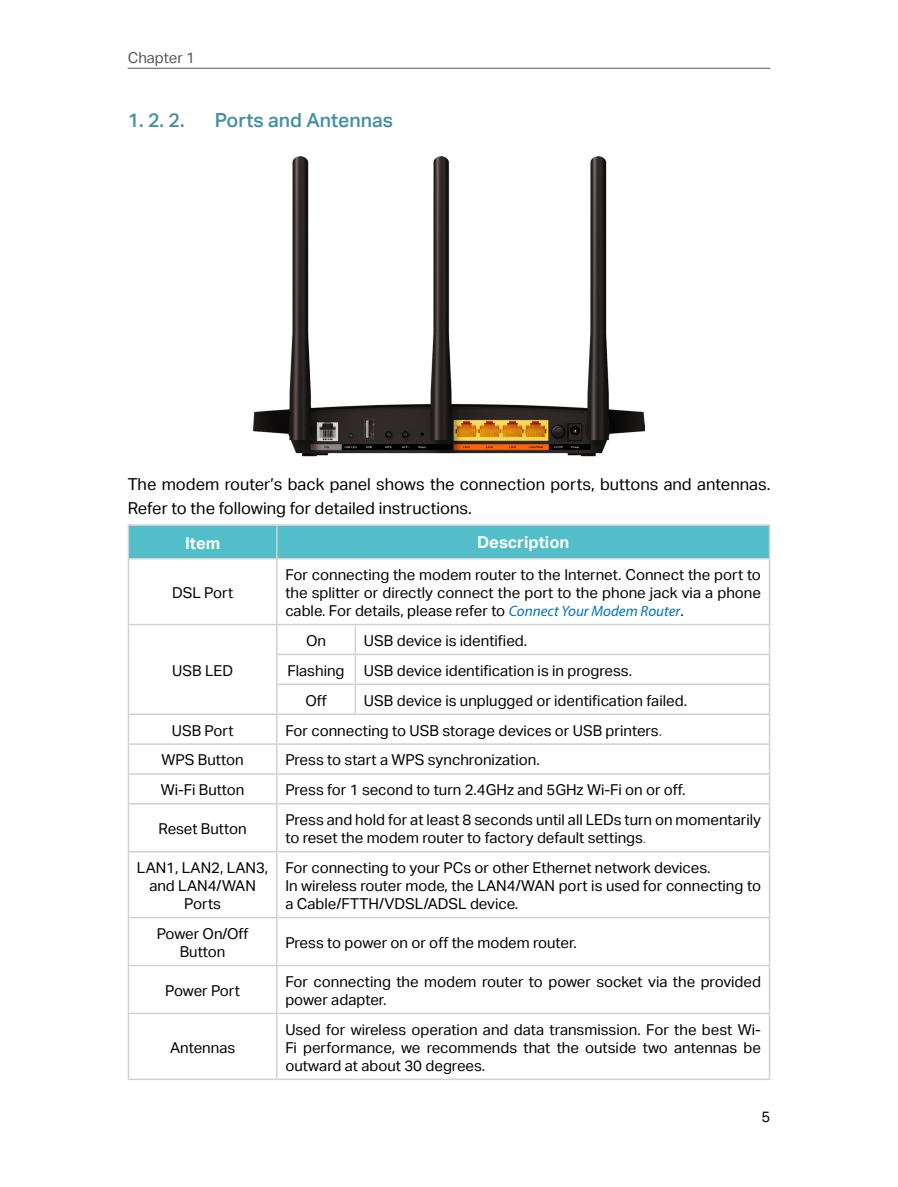
<style>
.page{position:relative;width:898px;height:1187px;background:#fff}
.page>*{position:absolute;margin:0;border:0;box-sizing:border-box;transform-origin:0 0}
.t1{font:19.5px "TP Link Aktiv Medium";color:#4290a2}
.正文{font:16.5px/24px "TP Link Aktiv Regular";color:#000}
.日常正文{font:16.5px "TP Link Aktiv Bold";color:#fff}
.Note{font:16.5px "TP Link Aktiv Bold";color:#fff}
.Note-2{font:15px/18px "TP Link Aktiv Regular";color:#000}
.t2{font:15px "TP Link Aktiv Regular";color:#595757}
.s1{font-family:"Myriad Pro";font-style:italic;color:#0071be}
.s2{color:#595757}
.s3{font-size:12px;color:#595757}
</style>
<div class="page">
<hr style="left:128px;top:68px;width:642px;height:1px;background:#595757">
<img style="left:253px;top:156px;width:391px;height:301px">
<div style="left:129px;top:526px;width:639px;height:32px;background:#51beca"></div>
<hr style="left:128px;top:524px;width:149px;height:2px;background:#d1d1d2">
<hr style="left:128px;top:526px;width:1px;height:32px;background:#d1d1d2">
<hr style="left:277px;top:524px;width:78px;height:2px;background:#d1d1d2">
<hr style="left:276px;top:526px;width:1px;height:32px;background:#d1d1d2">
<hr style="left:355px;top:524px;width:415px;height:2px;background:#d1d1d2">
<hr style="left:768px;top:526px;width:2px;height:32px;background:#d1d1d2">
<hr style="left:128px;top:558px;width:149px;height:1px;background:#d1d1d2">
<hr style="left:128px;top:559px;width:1px;height:64px;background:#d1d1d2">
<hr style="left:277px;top:558px;width:78px;height:1px;background:#d1d1d2">
<hr style="left:276px;top:559px;width:1px;height:64px;background:#d1d1d2">
<hr style="left:355px;top:558px;width:415px;height:1px;background:#d1d1d2">
<hr style="left:768px;top:559px;width:2px;height:64px;background:#d1d1d2">
<hr style="left:768px;top:715px;width:2px;height:28px;background:#d1d1d2">
<hr style="left:768px;top:744px;width:2px;height:29px;background:#d1d1d2">
<hr style="left:768px;top:774px;width:2px;height:29px;background:#d1d1d2">
<hr style="left:128px;top:804px;width:1px;height:46px;background:#d1d1d2">
<hr style="left:276px;top:804px;width:1px;height:46px;background:#d1d1d2">
<hr style="left:768px;top:804px;width:2px;height:46px;background:#d1d1d2">
<hr style="left:128px;top:852px;width:1px;height:64px;background:#d1d1d2">
<hr style="left:276px;top:852px;width:1px;height:64px;background:#d1d1d2">
<hr style="left:768px;top:852px;width:2px;height:64px;background:#d1d1d2">
<hr style="left:128px;top:918px;width:1px;height:46px;background:#d1d1d2">
<hr style="left:276px;top:918px;width:1px;height:46px;background:#d1d1d2">
<hr style="left:768px;top:918px;width:2px;height:46px;background:#d1d1d2">
<hr style="left:128px;top:964px;width:149px;height:2px;background:#d1d1d2">
<hr style="left:128px;top:966px;width:1px;height:46px;background:#d1d1d2">
<hr style="left:277px;top:964px;width:78px;height:2px;background:#d1d1d2">
<hr style="left:276px;top:966px;width:1px;height:46px;background:#d1d1d2">
<hr style="left:355px;top:964px;width:415px;height:2px;background:#d1d1d2">
<hr style="left:768px;top:966px;width:2px;height:46px;background:#d1d1d2">
<hr style="left:128px;top:1012px;width:149px;height:2px;background:#d1d1d2">
<hr style="left:128px;top:1014px;width:1px;height:64px;background:#d1d1d2">
<hr style="left:277px;top:1012px;width:78px;height:2px;background:#d1d1d2">
<hr style="left:276px;top:1014px;width:1px;height:64px;background:#d1d1d2">
<hr style="left:355px;top:1012px;width:415px;height:2px;background:#d1d1d2">
<hr style="left:768px;top:1014px;width:2px;height:64px;background:#d1d1d2">
<hr style="left:128px;top:1078px;width:149px;height:1px;background:#d1d1d2">
<hr style="left:277px;top:1078px;width:78px;height:1px;background:#d1d1d2">
<hr style="left:355px;top:1078px;width:415px;height:1px;background:#d1d1d2">
<hr style="left:128px;top:623px;width:149px;height:2px;background:#d1d1d2">
<svg style="left:128px;top:625px;width:1px;height:29px"></svg>
<hr style="left:128px;top:654px;width:1px;height:30px;background:#d1d1d2">
<svg style="left:128px;top:684px;width:1px;height:119px"></svg>
<hr style="left:128px;top:713px;width:149px;height:2px;background:#d1d1d2">
<hr style="left:128px;top:743px;width:149px;height:1px;background:#d1d1d2">
<hr style="left:128px;top:773px;width:149px;height:1px;background:#d1d1d2">
<hr style="left:128px;top:803px;width:149px;height:1px;background:#d1d1d2">
<hr style="left:128px;top:850px;width:149px;height:2px;background:#d1d1d2">
<hr style="left:128px;top:916px;width:149px;height:2px;background:#d1d1d2">
<hr style="left:277px;top:623px;width:78px;height:2px;background:#d1d1d2">
<hr style="left:355px;top:623px;width:415px;height:2px;background:#d1d1d2">
<hr style="left:354px;top:625px;width:2px;height:28px;background:#d1d1d2">
<hr style="left:768px;top:625px;width:2px;height:28px;background:#d1d1d2">
<hr style="left:276px;top:653px;width:79px;height:2px;background:#d1d1d2">
<hr style="left:355px;top:653px;width:415px;height:2px;background:#d1d1d2">
<hr style="left:354px;top:655px;width:2px;height:28px;background:#d1d1d2">
<hr style="left:768px;top:655px;width:2px;height:28px;background:#d1d1d2">
<hr style="left:276px;top:683px;width:79px;height:2px;background:#d1d1d2">
<svg style="left:276px;top:625px;width:1px;height:178px"></svg>
<hr style="left:355px;top:683px;width:415px;height:2px;background:#d1d1d2">
<hr style="left:354px;top:685px;width:2px;height:28px;background:#d1d1d2">
<hr style="left:768px;top:685px;width:2px;height:28px;background:#d1d1d2">
<hr style="left:277px;top:713px;width:78px;height:2px;background:#d1d1d2">
<hr style="left:355px;top:713px;width:415px;height:2px;background:#d1d1d2">
<hr style="left:277px;top:743px;width:78px;height:1px;background:#d1d1d2">
<hr style="left:355px;top:743px;width:415px;height:1px;background:#d1d1d2">
<hr style="left:277px;top:773px;width:78px;height:1px;background:#d1d1d2">
<hr style="left:355px;top:773px;width:415px;height:1px;background:#d1d1d2">
<hr style="left:277px;top:803px;width:78px;height:1px;background:#d1d1d2">
<hr style="left:355px;top:803px;width:415px;height:1px;background:#d1d1d2">
<hr style="left:277px;top:850px;width:78px;height:2px;background:#d1d1d2">
<hr style="left:355px;top:850px;width:415px;height:2px;background:#d1d1d2">
<hr style="left:277px;top:916px;width:78px;height:2px;background:#d1d1d2">
<hr style="left:355px;top:916px;width:415px;height:2px;background:#d1d1d2">
<p class="t2" style="left:128px;top:49px;width:69px">Chapter 1</p>
<p class="t1" style="left:128px;top:109px;width:58px">1. 2. 2.</p>
<p class="t1" style="left:215px;top:109px;width:180px">Ports and Antennas</p>
<p class="正文" style="left:128px;top:472px;width:644px">The modem router’s back panel shows the connection ports, buttons and antennas.<br>Refer to the following for detailed instructions.</p>
<p class="Note" style="left:185px;top:533px;width:37px">Item</p>
<p class="日常正文" style="left:477px;top:532px;width:94px">Description</p>
<p class="Note-2" style="left:172px;top:584px;width:63px">DSL Port</p>
<p class="Note-2" style="left:285px;top:566px;width:477px;text-align:justify">For connecting the modem router to the Internet. Connect the port to the splitter or directly connect the port to the phone jack via a phone cable. For details, please refer to <span class="s1">Connect Your Modem Router</span>.</p>
<p class="Note-2" style="left:172px;top:661px;width:62px">USB LED</p>
<p class="Note-2" style="left:306px;top:631px;width:22px">On</p>
<p class="Note-2" style="left:364px;top:631px;width:165px">USB device is identified.</p>
<p class="Note-2" style="left:287px;top:661px;width:58px">Flashing</p>
<p class="Note-2" style="left:364px;top:661px;width:269px">USB device identification is in progress.</p>
<p class="Note-2" style="left:305px;top:691px;width:23px">Off</p>
<p class="Note-2" style="left:364px;top:691px;width:324px">USB device is unplugged or identification failed.</p>
<p class="Note-2" style="left:172px;top:721px;width:63px">USB Port</p>
<p class="Note-2" style="left:285px;top:721px;width:378px">For connecting to USB storage devices or USB printers<span class="s2">.</span></p>
<p class="Note-2" style="left:161px;top:751px;width:83px">WPS Button</p>
<p class="Note-2" style="left:285px;top:751px;width:256px">Press to start a WPS synchronization.</p>
<p class="Note-2" style="left:161px;top:781px;width:85px">Wi-Fi Button</p>
<p class="Note-2" style="left:285px;top:781px;width:401px">Press for 1 second to turn 2.4GHz and 5GHz Wi-Fi on or off.</p>
<p class="Note-2" style="left:158px;top:820px;width:90px">Reset Button</p>
<p class="Note-2" style="left:285px;top:811px;width:477px">Press and hold for at least 8 seconds until all LEDs turn on momentarily to reset the modem router to factory default settings<span class="s3">.</span></p>
<p class="Note-2" style="left:137px;top:858px;width:133px">LAN1, LAN2, LAN3,</p>
<p class="Note-2" style="left:149px;top:876px;width:108px;text-align:center">and LAN4/WAN<br>Ports</p>
<p class="Note-2" style="left:285px;top:858px;width:426px">For connecting to your PCs or other Ethernet network devices.</p>
<p class="Note-2" style="left:285px;top:876px;width:477px">In wireless router mode, the LAN4/WAN port is used for connecting to a Cable/FTTH/VDSL/ADSL device.</p>
<p class="Note-2" style="left:157px;top:924px;width:93px;text-align:center">Power On/Off<br>Button</p>
<p class="Note-2" style="left:285px;top:933px;width:293px">Press to power on or off the modem router.</p>
<p class="Note-2" style="left:165px;top:981px;width:76px">Power Port</p>
<p class="Note-2" style="left:285px;top:972px;width:477px">For connecting the modem router to power socket via the provided power adapter.</p>
<p class="Note-2" style="left:170px;top:1038px;width:67px">Antennas</p>
<p class="Note-2" style="left:285px;top:1020px;width:477px;text-align:justify">Used for wireless operation and data transmission. For the best Wi-Fi performance, we recommends that the outside two antennas be outward at about 30 degrees.</p>
<p class="Note-2" style="left:761px;top:1107px;width:10px">5</p>
</div>
